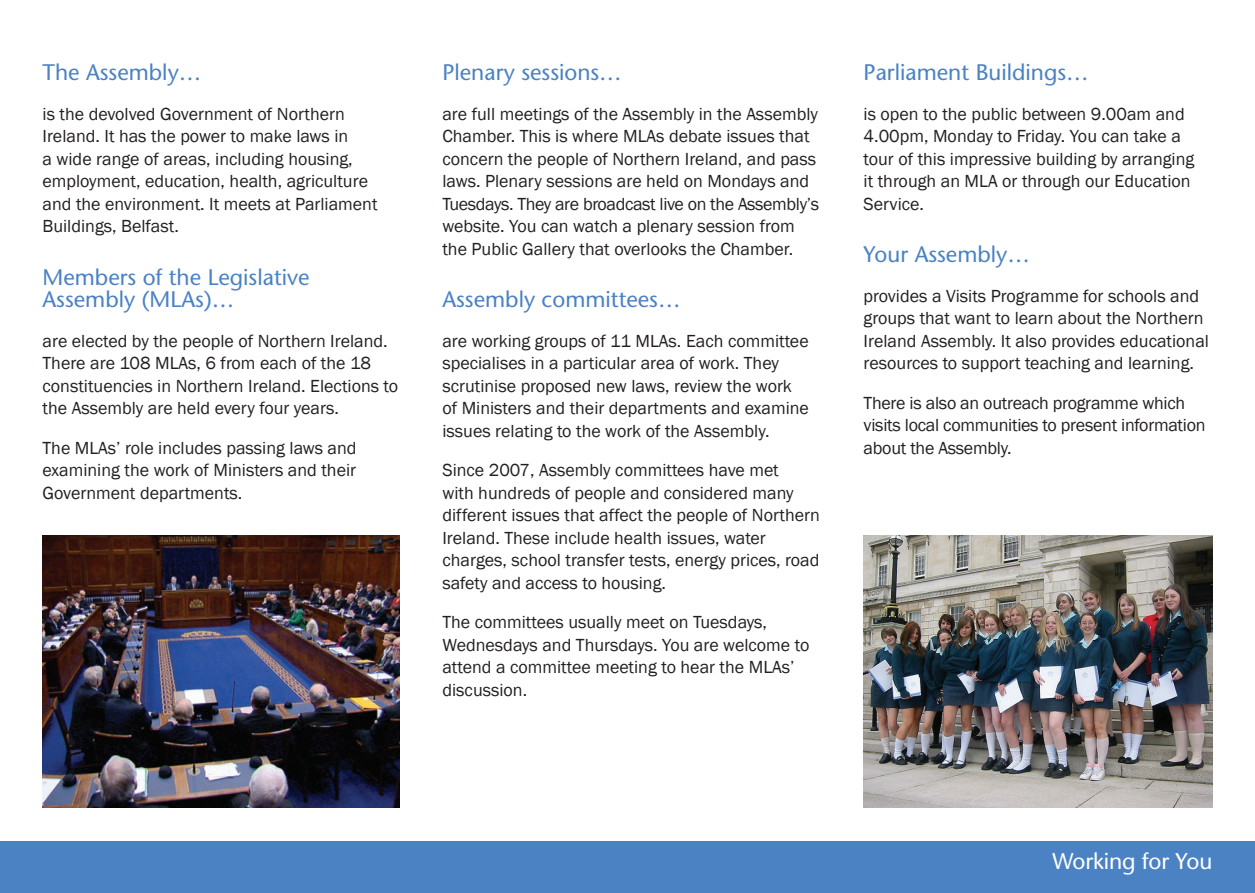
<style>
.page{position:relative;width:1255px;height:893px;background:#fff}
.page>*{position:absolute;margin:0;border:0;box-sizing:border-box;transform-origin:0 0}
.t1{font:500 22.65px "Stone Sans Std";letter-spacing:-.005em;color:#fff}
.t2{font:500 22.5px/22.5px "Stone Sans Std";color:#4b82c3}
.t3{font:18px/22.5px "Franklin Gothic";color:#231f20}
</style>
<div class="page">
<div style="left:0;top:842px;width:1254px;height:51px;background:#4b82c3"></div>
<img style="left:863px;top:536px;width:349px;height:272px">
<img style="left:43px;top:536px;width:357px;height:272px">
<p class="t2" style="left:43px;top:61px;width:160px">The Assembly…</p>
<p class="t3" style="left:43px;top:103px;width:336px">is the devolved Government of Northern Ireland. It has the power to make laws in<br>a wide range of areas, including housing, employment, education, health, agriculture and the environment. It meets at Parliament Buildings, Belfast.</p>
<p class="t2" style="left:43px;top:266px;width:268px">Members of the Legislative<br>Assembly (MLAs)…</p>
<p class="t3" style="left:43px;top:330px;width:357px">are elected by the people of Northern Ireland.<br>There are 108 MLAs, 6 from each of the 18 constituencies in Northern Ireland. Elections to the Assembly are held every four years.</p>
<p class="t3" style="left:43px;top:437px;width:315px;text-align:justify">The MLAs’ role includes passing laws and examining the work of Ministers and their Government departments.</p>
<p class="t2" style="left:442px;top:61px;width:181px">Plenary sessions…</p>
<p class="t3" style="left:442px;top:103px;width:378px">are full meetings of the Assembly in the Assembly Chamber. This is where MLAs debate issues that concern the people of Northern Ireland, and pass laws. Plenary sessions are held on Mondays and Tuesdays. They are broadcast live on the Assembly’s website. You can watch a plenary session from the Public Gallery that overlooks the Chamber.</p>
<p class="t2" style="left:442px;top:288px;width:240px">Assembly committees…</p>
<p class="t3" style="left:442px;top:330px;width:368px">are working groups of 11 MLAs. Each committee specialises in a particular area of work. They scrutinise proposed new laws, review the work of Ministers and their departments and examine issues relating to the work of the Assembly.</p>
<p class="t3" style="left:442px;top:459px;width:379px">Since 2007, Assembly committees have met<br>with hundreds of people and considered many different issues that affect the people of Northern Ireland. These include health issues, water charges, school transfer tests, energy prices, road safety and access to housing.</p>
<p class="t3" style="left:442px;top:611px;width:368px">The committees usually meet on Tuesdays, Wednesdays and Thursdays. You are welcome to attend a committee meeting to hear the MLAs’ discussion.</p>
<p class="t2" style="left:863px;top:61px;width:227px">Parliament Buildings…</p>
<p class="t3" style="left:863px;top:103px;width:332px">is open to the public between 9.00am and 4.00pm, Monday to Friday. You can take a tour of this impressive building by arranging it through an MLA or through our Education Service.</p>
<p class="t2" style="left:863px;top:243px;width:168px">Your Assembly…</p>
<p class="t3" style="left:863px;top:285px;width:347px">provides a Visits Programme for schools and groups that want to learn about the Northern Ireland Assembly. It also provides educational resources to support teaching and learning.</p>
<p class="t3" style="left:863px;top:392px;width:343px">There is also an outreach programme which visits local communities to present information about the Assembly.</p>
<p class="t1" style="left:1052px;top:848px;width:161px">Working for You</p>
</div>
